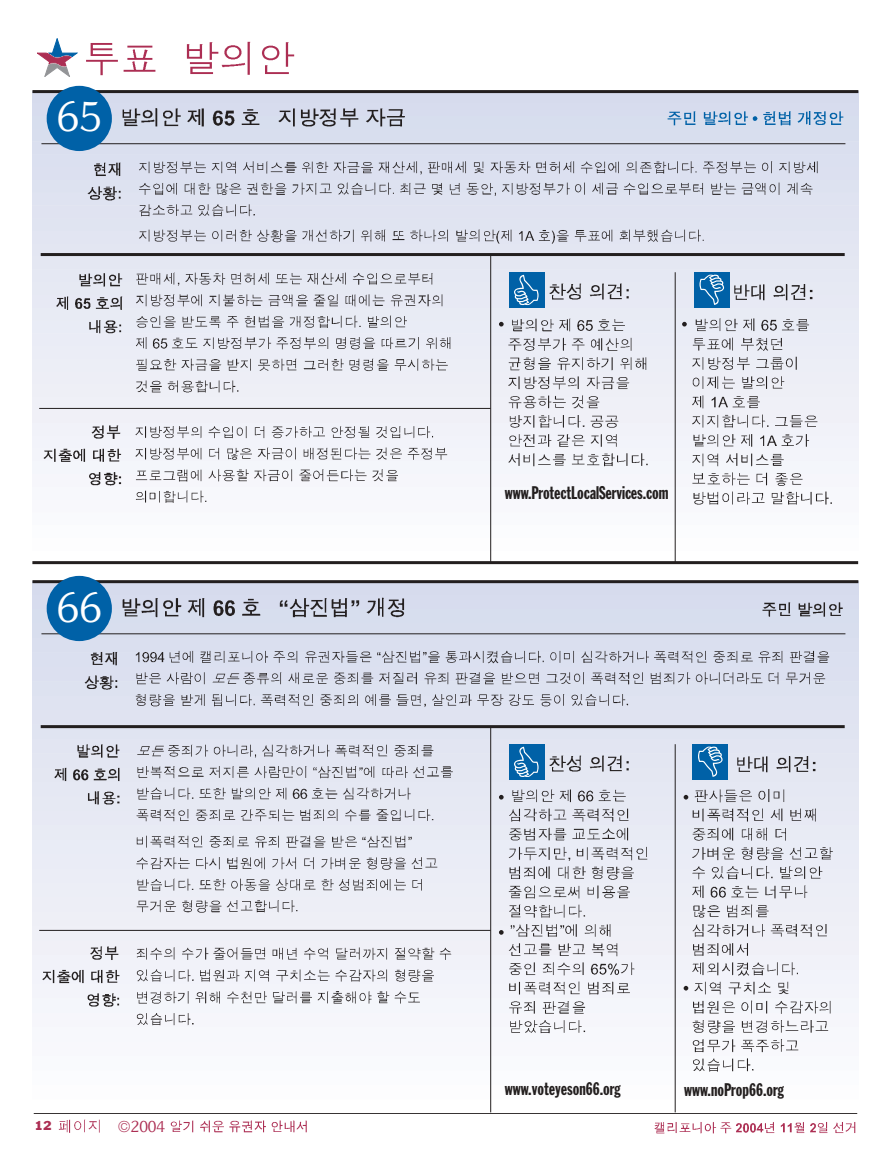
<style>
.page{position:relative;width:891px;height:1161px;background:#fff}
.page>*{position:absolute;margin:0;border:0;box-sizing:border-box;transform-origin:0 0}
.t1{font:43.8px "Souvenir Got URWT";color:#fff}
.t2{font:18px "Franklin Gothic Extra Cond";color:#231f1f}
.t3{font:16.5px "Souvenir Got URWT";color:#ac2e53}
.t4{font:12px "Franklin Gothic";color:#ac2e53}
</style>
<div class="page">
<svg style="left:37px;top:38px;width:40px;height:38px"></svg>
<img style="left:81px;top:41px;width:214px;height:47px">
<img style="left:654px;top:1113px;width:204px;height:21px">
<img style="left:170px;top:1120px;width:137px;height:13px">
<img style="left:58px;top:1119px;width:42px;height:14px">
<hr style="left:34px;top:1111px;width:823px;height:3px;background:#231f1f">
<div style="left:32px;top:92px;width:826px;height:14px;background:#d6dbed"></div>
<div style="left:32px;top:101px;width:826px;height:17px;background:#d7dcee"></div>
<div style="left:32px;top:114px;width:826px;height:17px;background:#d7deee"></div>
<div style="left:32px;top:126px;width:826px;height:18px;background:#d8deee"></div>
<div style="left:32px;top:139px;width:826px;height:18px;background:#dadfef"></div>
<div style="left:32px;top:152px;width:826px;height:18px;background:#dbe0f0"></div>
<div style="left:32px;top:165px;width:826px;height:17px;background:#dce0f0"></div>
<div style="left:32px;top:178px;width:826px;height:17px;background:#dde2f0"></div>
<div style="left:32px;top:190px;width:826px;height:18px;background:#dfe3f1"></div>
<div style="left:32px;top:203px;width:826px;height:18px;background:#e0e3f1"></div>
<div style="left:32px;top:216px;width:826px;height:17px;background:#e0e4f1"></div>
<div style="left:32px;top:229px;width:826px;height:17px;background:#e2e5f2"></div>
<div style="left:32px;top:242px;width:826px;height:17px;background:#e3e6f2"></div>
<div style="left:32px;top:254px;width:826px;height:18px;background:#e4e7f2"></div>
<div style="left:32px;top:267px;width:826px;height:18px;background:#e5e8f3"></div>
<div style="left:32px;top:280px;width:826px;height:17px;background:#e6e9f3"></div>
<div style="left:32px;top:293px;width:826px;height:17px;background:#e7e9f4"></div>
<div style="left:32px;top:305px;width:826px;height:18px;background:#e8ebf4"></div>
<div style="left:32px;top:318px;width:826px;height:18px;background:#e9ecf6"></div>
<div style="left:32px;top:331px;width:826px;height:18px;background:#eaecf6"></div>
<div style="left:32px;top:344px;width:826px;height:17px;background:#ebedf6"></div>
<div style="left:32px;top:357px;width:826px;height:17px;background:#eceef6"></div>
<div style="left:32px;top:369px;width:826px;height:18px;background:#edeef6"></div>
<div style="left:32px;top:382px;width:826px;height:18px;background:#eeeff6"></div>
<div style="left:32px;top:395px;width:826px;height:18px;background:#eff0f7"></div>
<div style="left:32px;top:408px;width:826px;height:17px;background:#f0f0f7"></div>
<div style="left:32px;top:421px;width:826px;height:17px;background:#f1f2f9"></div>
<div style="left:32px;top:433px;width:826px;height:18px;background:#f2f3fa"></div>
<div style="left:32px;top:446px;width:826px;height:18px;background:#f3f4fa"></div>
<div style="left:32px;top:459px;width:826px;height:18px;background:#f4f6fb"></div>
<div style="left:32px;top:472px;width:826px;height:17px;background:#f6f6fb"></div>
<div style="left:32px;top:485px;width:826px;height:17px;background:#f7f8fc"></div>
<div style="left:32px;top:497px;width:826px;height:18px;background:#f8f8fc"></div>
<div style="left:32px;top:510px;width:826px;height:18px;background:#f9fafd"></div>
<div style="left:32px;top:523px;width:826px;height:17px;background:#fbfcfe"></div>
<div style="left:509px;top:272px;width:35px;height:36px;background:#0061a7"></div>
<svg style="left:514px;top:276px;width:25px;height:29px"></svg>
<div style="left:694px;top:272px;width:35px;height:36px;background:#0061a7"></div>
<svg style="left:700px;top:276px;width:24px;height:29px"></svg>
<hr style="left:32px;top:90px;width:826px;height:3px;background:#231f1f">
<hr style="left:41px;top:143px;width:804px;height:1px;background:#231f1f">
<hr style="left:41px;top:253px;width:804px;height:3px;background:#231f1f">
<hr style="left:32px;top:561px;width:826px;height:3px;background:#231f1f">
<hr style="left:39px;top:408px;width:452px;height:1px;background:#231f1f">
<img style="left:136px;top:276px;width:315px;height:117px">
<img style="left:135px;top:426px;width:313px;height:77px">
<img style="left:136px;top:161px;width:682px;height:115px">
<img style="left:549px;top:275px;width:94px;height:25px">
<img style="left:731px;top:275px;width:87px;height:26px">
<div style="left:47px;top:86px;width:65px;height:65px;background:#0061a7;border-radius:50%"></div>
<hr style="left:490px;top:254px;width:1px;height:309px;background:#231f1f">
<hr style="left:675px;top:272px;width:1px;height:291px;background:#231f1f">
<img style="left:122px;top:108px;width:283px;height:19px">
<img style="left:667px;top:111px;width:177px;height:15px">
<img style="left:87px;top:162px;width:34px;height:39px">
<img style="left:56px;top:273px;width:67px;height:61px">
<img style="left:43px;top:425px;width:79px;height:61px">
<img style="left:500px;top:314px;width:176px;height:161px">
<img style="left:692px;top:318px;width:140px;height:187px">
<svg style="left:499px;top:322px;width:5px;height:5px"></svg>
<svg style="left:682px;top:322px;width:5px;height:5px"></svg>
<div style="left:32px;top:582px;width:826px;height:15px;background:#d6dbed"></div>
<div style="left:32px;top:593px;width:826px;height:18px;background:#d7dcee"></div>
<div style="left:32px;top:607px;width:826px;height:19px;background:#d7deee"></div>
<div style="left:32px;top:622px;width:826px;height:18px;background:#d8deee"></div>
<div style="left:32px;top:636px;width:826px;height:19px;background:#dadfef"></div>
<div style="left:32px;top:650px;width:826px;height:19px;background:#dbe0f0"></div>
<div style="left:32px;top:665px;width:826px;height:18px;background:#dce0f0"></div>
<div style="left:32px;top:679px;width:826px;height:19px;background:#dde2f0"></div>
<div style="left:32px;top:694px;width:826px;height:18px;background:#dfe3f1"></div>
<div style="left:32px;top:708px;width:826px;height:19px;background:#e0e3f1"></div>
<div style="left:32px;top:723px;width:826px;height:18px;background:#e0e4f1"></div>
<div style="left:32px;top:737px;width:826px;height:19px;background:#e2e5f2"></div>
<div style="left:32px;top:751px;width:826px;height:19px;background:#e3e6f2"></div>
<div style="left:32px;top:766px;width:826px;height:18px;background:#e4e7f2"></div>
<div style="left:32px;top:780px;width:826px;height:19px;background:#e5e8f3"></div>
<div style="left:32px;top:795px;width:826px;height:18px;background:#e6e9f3"></div>
<div style="left:32px;top:809px;width:826px;height:19px;background:#e7e9f4"></div>
<div style="left:32px;top:823px;width:826px;height:19px;background:#e8ebf4"></div>
<div style="left:32px;top:838px;width:826px;height:18px;background:#e9ecf6"></div>
<div style="left:32px;top:852px;width:826px;height:19px;background:#eaecf6"></div>
<div style="left:32px;top:867px;width:826px;height:18px;background:#ebedf6"></div>
<div style="left:32px;top:881px;width:826px;height:19px;background:#eceef6"></div>
<div style="left:32px;top:896px;width:826px;height:18px;background:#edeef6"></div>
<div style="left:32px;top:910px;width:826px;height:19px;background:#eeeff6"></div>
<div style="left:32px;top:924px;width:826px;height:19px;background:#eff0f7"></div>
<div style="left:32px;top:939px;width:826px;height:18px;background:#f0f0f7"></div>
<div style="left:32px;top:953px;width:826px;height:19px;background:#f1f2f9"></div>
<div style="left:32px;top:968px;width:826px;height:18px;background:#f2f3fa"></div>
<div style="left:32px;top:982px;width:826px;height:19px;background:#f3f4fa"></div>
<div style="left:32px;top:996px;width:826px;height:19px;background:#f4f6fb"></div>
<div style="left:32px;top:1011px;width:826px;height:18px;background:#f6f6fb"></div>
<div style="left:32px;top:1025px;width:826px;height:19px;background:#f7f8fc"></div>
<div style="left:32px;top:1040px;width:826px;height:18px;background:#f8f8fc"></div>
<div style="left:32px;top:1054px;width:826px;height:19px;background:#f9fafd"></div>
<div style="left:32px;top:1069px;width:826px;height:18px;background:#fbfcfe"></div>
<div style="left:32px;top:1097px;width:826px;height:15px;background:#fff"></div>
<div style="left:509px;top:744px;width:35px;height:35px;background:#0061a7"></div>
<svg style="left:514px;top:747px;width:25px;height:30px"></svg>
<div style="left:692px;top:744px;width:36px;height:35px;background:#0061a7"></div>
<svg style="left:698px;top:747px;width:25px;height:30px"></svg>
<hr style="left:32px;top:580px;width:826px;height:3px;background:#231f1f">
<hr style="left:41px;top:633px;width:804px;height:1px;background:#231f1f">
<hr style="left:41px;top:725px;width:804px;height:3px;background:#231f1f">
<hr style="left:39px;top:930px;width:452px;height:1px;background:#231f1f">
<img style="left:136px;top:744px;width:317px;height:169px">
<img style="left:136px;top:947px;width:316px;height:79px">
<img style="left:135px;top:650px;width:695px;height:57px">
<img style="left:549px;top:755px;width:80px;height:17px">
<img style="left:737px;top:756px;width:79px;height:17px">
<div style="left:47px;top:576px;width:65px;height:65px;background:#0061a7;border-radius:50%"></div>
<hr style="left:490px;top:728px;width:1px;height:384px;background:#231f1f">
<hr style="left:675px;top:744px;width:1px;height:368px;background:#231f1f">
<img style="left:122px;top:597px;width:283px;height:21px">
<img style="left:762px;top:602px;width:81px;height:15px">
<img style="left:84px;top:652px;width:34px;height:38px">
<img style="left:54px;top:744px;width:66px;height:61px">
<img style="left:42px;top:946px;width:78px;height:61px">
<img style="left:501px;top:784px;width:175px;height:269px">
<img style="left:683px;top:789px;width:150px;height:283px">
<svg style="left:499px;top:795px;width:5px;height:5px"></svg>
<svg style="left:499px;top:930px;width:5px;height:5px"></svg>
<svg style="left:684px;top:795px;width:4px;height:5px"></svg>
<svg style="left:684px;top:986px;width:4px;height:5px"></svg>
<h1 class="t1" style="left:57px;top:100px;width:47px">65</h1>
<h1 class="t1" style="left:57px;top:590px;width:47px">66</h1>
<p class="t4" style="left:35px;top:1121px;width:19px">12</p>
<p class="t3" style="left:118px;top:1121px;width:49px">©2004</p>
<p class="t2" style="left:505px;top:486px;width:165px">www.ProtectLocalServices.com</p>
<p class="t2" style="left:505px;top:1082px;width:117px">www.voteyeson66.org</p>
<p class="t2" style="left:684px;top:1083px;width:101px">www.noProp66.org</p>
</div>
